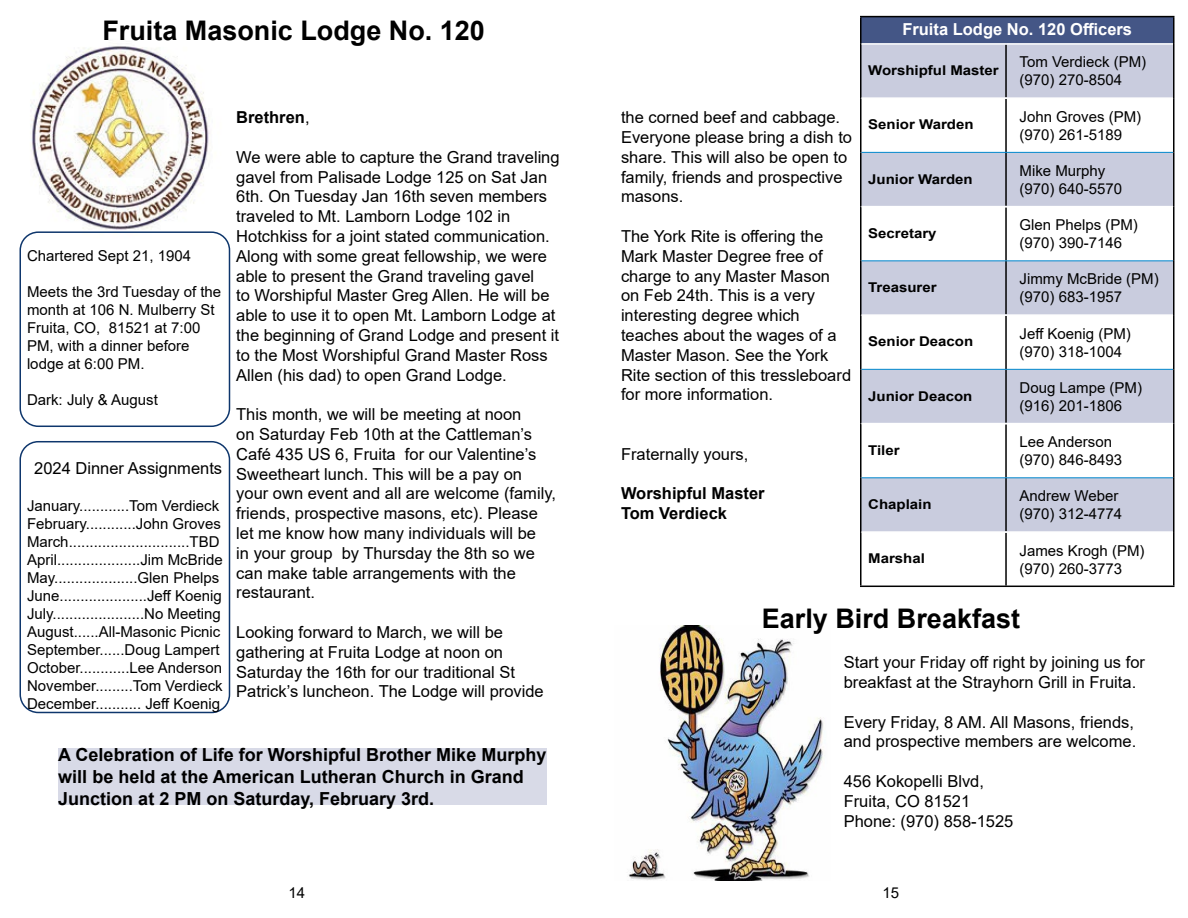
<style>
.page{position:relative;width:1188px;height:918px;background:#fff}
.page>*{position:absolute;margin:0;border:0;box-sizing:border-box;transform-origin:0 0}
.t1{font:700 27px "Arial";color:#000}
.t2{font:700 18px/21.6px "Arial";color:#000}
.t3{font:16.5px/19.8px "Arial";color:#000}
.t4{font:700 16.5px/19.8px "Arial";color:#000}
.t5{font:700 16.5px "Arial";color:#fff}
.t6{font:15px/18px "Arial";color:#000}
.t7{font:700 13.5px "Arial";color:#000;scale:1.11 1}
.s1{font-weight:400}
</style>
<div class="page">
<img style="left:19px;top:46px;width:211px;height:201px">
<div style="left:20px;top:231px;width:210px;height:196px;border:2px solid #0e366c;border-radius:18px"></div>
<div style="left:20px;top:441px;width:210px;height:272px;border:2px solid #0e366c;border-radius:18px"></div>
<div style="left:58px;top:748px;width:488px;height:57px;background:#d8dae7"></div>
<div style="left:861px;top:17px;width:313px;height:27px;background:#445686"></div>
<svg style="left:862px;top:45px;width:311px;height:486px;fill:#c9ccde"></svg>
<hr style="left:860px;top:44px;width:2px;height:54px;background:#000">
<hr style="left:1005px;top:45px;width:2px;height:52px;background:#000">
<hr style="left:1173px;top:44px;width:1px;height:54px;background:#000">
<hr style="left:860px;top:98px;width:2px;height:54px;background:#000">
<hr style="left:1005px;top:99px;width:2px;height:53px;background:#000">
<hr style="left:1173px;top:98px;width:1px;height:54px;background:#000">
<hr style="left:860px;top:152px;width:2px;height:55px;background:#000">
<hr style="left:1005px;top:153px;width:2px;height:53px;background:#000">
<hr style="left:1173px;top:152px;width:1px;height:55px;background:#000">
<hr style="left:860px;top:207px;width:2px;height:54px;background:#000">
<hr style="left:1005px;top:207px;width:2px;height:54px;background:#000">
<hr style="left:1173px;top:207px;width:1px;height:54px;background:#000">
<hr style="left:860px;top:261px;width:2px;height:54px;background:#000">
<hr style="left:1005px;top:261px;width:2px;height:53px;background:#000">
<hr style="left:1173px;top:261px;width:1px;height:54px;background:#000">
<hr style="left:860px;top:315px;width:2px;height:54px;background:#000">
<hr style="left:1005px;top:316px;width:2px;height:53px;background:#000">
<hr style="left:1173px;top:315px;width:1px;height:54px;background:#000">
<hr style="left:860px;top:369px;width:2px;height:55px;background:#000">
<hr style="left:1005px;top:370px;width:2px;height:53px;background:#000">
<hr style="left:1173px;top:369px;width:1px;height:55px;background:#000">
<hr style="left:860px;top:424px;width:2px;height:54px;background:#000">
<hr style="left:1005px;top:424px;width:2px;height:54px;background:#000">
<hr style="left:1173px;top:424px;width:1px;height:54px;background:#000">
<hr style="left:860px;top:478px;width:2px;height:54px;background:#000">
<hr style="left:1005px;top:478px;width:2px;height:53px;background:#000">
<hr style="left:1173px;top:478px;width:1px;height:54px;background:#000">
<hr style="left:860px;top:532px;width:2px;height:54px;background:#000">
<hr style="left:1005px;top:533px;width:2px;height:53px;background:#000">
<hr style="left:1173px;top:532px;width:1px;height:54px;background:#000">
<hr style="left:860px;top:586px;width:146px;height:1px;background:#000">
<hr style="left:1006px;top:586px;width:169px;height:1px;background:#000">
<hr style="left:862px;top:97px;width:144px;height:2px;background:#fff">
<hr style="left:1006px;top:97px;width:167px;height:2px;background:#fff">
<hr style="left:862px;top:206px;width:144px;height:1px;background:#fff">
<hr style="left:1006px;top:206px;width:167px;height:1px;background:#fff">
<hr style="left:862px;top:314px;width:144px;height:2px;background:#fff">
<hr style="left:1006px;top:314px;width:167px;height:2px;background:#fff">
<hr style="left:862px;top:423px;width:144px;height:1px;background:#fff">
<hr style="left:1006px;top:423px;width:167px;height:1px;background:#fff">
<hr style="left:862px;top:152px;width:144px;height:1px;background:#0087cd">
<hr style="left:1006px;top:152px;width:167px;height:1px;background:#0087cd">
<hr style="left:862px;top:261px;width:144px;height:1px;background:#0087cd">
<hr style="left:1006px;top:261px;width:167px;height:1px;background:#0087cd">
<hr style="left:862px;top:369px;width:144px;height:1px;background:#0087cd">
<hr style="left:1006px;top:369px;width:167px;height:1px;background:#0087cd">
<hr style="left:862px;top:478px;width:144px;height:1px;background:#0087cd">
<hr style="left:1006px;top:478px;width:167px;height:1px;background:#0087cd">
<hr style="left:860px;top:16px;width:146px;height:1px;background:#000">
<hr style="left:860px;top:17px;width:2px;height:27px;background:#000">
<hr style="left:1006px;top:16px;width:169px;height:1px;background:#000">
<svg style="left:1173px;top:17px;width:1px;height:27px"></svg>
<hr style="left:862px;top:43px;width:144px;height:2px;background:#fff">
<hr style="left:1006px;top:43px;width:167px;height:2px;background:#fff">
<img style="left:628px;top:626px;width:196px;height:254px">
<h1 class="t1" style="left:102px;top:11px;width:384px">Fruita Masonic Lodge No. 120</h1>
<p class="t6" style="left:27px;top:247px;width:166px">Chartered Sept 21, 1904</p>
<p class="t6" style="left:27px;top:283px;width:196px">Meets the 3rd Tuesday of the month at 106 N. Mulberry St<br>Fruita, CO, 81521 at 7:00<br>PM, with a dinner before lodge at 6:00 PM.</p>
<p class="t6" style="left:27px;top:391px;width:132px">Dark: July &amp; August</p>
<p class="t3" style="left:34px;top:458px;width:190px">2024 Dinner Assignments</p>
<p class="t6" style="left:27px;top:497px;width:197px">January............Tom Verdieck February............John Groves March.............................TBD April....................Jim McBride May....................Glen Phelps June.....................Jeff Koenig July......................No Meeting August......All-Masonic Picnic September......Doug Lampert October............Lee Anderson November.........Tom Verdieck December........... Jeff Koenig</p>
<p class="t4" style="left:236px;top:108px;width:75px">Brethren<span class="s1">,</span></p>
<p class="t3" style="left:236px;top:147px;width:325px">We were able to capture the Grand traveling gavel from Palisade Lodge 125 on Sat Jan 6th. On Tuesday Jan 16th seven members traveled to Mt. Lamborn Lodge 102 in Hotchkiss for a joint stated communication.<br>Along with some great fellowship, we were able to present the Grand traveling gavel<br>to Worshipful Master Greg Allen. He will be able to use it to open Mt. Lamborn Lodge at the beginning of Grand Lodge and present it to the Most Worshipful Grand Master Ross Allen (his dad) to open Grand Lodge.</p>
<p class="t3" style="left:236px;top:404px;width:321px">This month, we will be meeting at noon<br>on Saturday Feb 10th at the Cattleman’s Café 435 US 6, Fruita for our Valentine’s Sweetheart lunch. This will be a pay on your own event and all are welcome (family, friends, prospective masons, etc). Please let me know how many individuals will be<br>in your group by Thursday the 8th so we can make table arrangements with the restaurant.</p>
<p class="t3" style="left:236px;top:622px;width:309px">Looking forward to March, we will be gathering at Fruita Lodge at noon on Saturday the 16th for our traditional St Patrick’s luncheon. The Lodge will provide</p>
<p class="t2" style="left:58px;top:745px;width:490px">A Celebration of Life for Worshipful Brother Mike Murphy will be held at the American Lutheran Church in Grand<br>Junction at 2 PM on Saturday, February 3rd.</p>
<p class="t6" style="left:289px;top:883px;width:18px">14</p>
<p class="t3" style="left:621px;top:107px;width:233px">the corned beef and cabbage.<br>Everyone please bring a dish to share. This will also be open to family, friends and prospective masons.</p>
<p class="t3" style="left:621px;top:226px;width:232px">The York Rite is offering the<br>Mark Master Degree free of charge to any Master Mason on Feb 24th. This is a very interesting degree which teaches about the wages of a<br>Master Mason. See the York<br>Rite section of this tressleboard for more information.</p>
<p class="t3" style="left:621px;top:444px;width:129px">Fraternally yours,</p>
<p class="t4" style="left:621px;top:484px;width:145px">Worshipful Master<br>Tom Verdieck</p>
<p class="t5" style="left:902px;top:17px;width:231px">Fruita Lodge No. 120 Officers</p>
<p class="t7" style="left:868px;top:61px;width:119px">Worshipful Master</p>
<p class="t6" style="left:1020px;top:53px;width:128px">Tom Verdieck (PM) (970) 270-8504</p>
<p class="t7" style="left:868px;top:115px;width:96px">Senior Warden</p>
<p class="t6" style="left:1020px;top:107px;width:123px">John Groves (PM) (970) 261-5189</p>
<p class="t7" style="left:868px;top:169px;width:96px">Junior Warden</p>
<p class="t6" style="left:1020px;top:162px;width:104px">Mike Murphy (970) 640-5570</p>
<p class="t7" style="left:868px;top:224px;width:63px">Secretary</p>
<p class="t6" style="left:1020px;top:216px;width:120px">Glen Phelps (PM) (970) 390-7146</p>
<p class="t7" style="left:868px;top:278px;width:63px">Treasurer</p>
<p class="t6" style="left:1020px;top:270px;width:141px">Jimmy McBride (PM) (970) 683-1957</p>
<p class="t7" style="left:868px;top:332px;width:96px">Senior Deacon</p>
<p class="t6" style="left:1020px;top:324px;width:113px">Jeff Koenig (PM) (970) 318-1004</p>
<p class="t7" style="left:868px;top:386px;width:95px">Junior Deacon</p>
<p class="t6" style="left:1020px;top:379px;width:124px">Doug Lampe (PM) (916) 201-1806</p>
<p class="t7" style="left:868px;top:440px;width:30px">Tiler</p>
<p class="t6" style="left:1020px;top:433px;width:104px">Lee Anderson (970) 846-8493</p>
<p class="t7" style="left:868px;top:495px;width:59px">Chaplain</p>
<p class="t6" style="left:1020px;top:487px;width:104px">Andrew Weber (970) 312-4774</p>
<p class="t7" style="left:868px;top:549px;width:53px">Marshal</p>
<p class="t6" style="left:1020px;top:541px;width:127px">James Krogh (PM) (970) 260-3773</p>
<h1 class="t1" style="left:762px;top:600px;width:260px">Early Bird Breakfast</h1>
<p class="t3" style="left:844px;top:652px;width:303px">Start your Friday off right by joining us for breakfast at the Strayhorn Grill in Fruita.</p>
<p class="t3" style="left:844px;top:712px;width:294px">Every Friday, 8 AM. All Masons, friends, and prospective members are welcome.</p>
<p class="t3" style="left:844px;top:771px;width:171px">456 Kokopelli Blvd,<br>Fruita, CO 81521<br>Phone: (970) 858-1525</p>
<p class="t6" style="left:883px;top:883px;width:18px">15</p>
</div>
